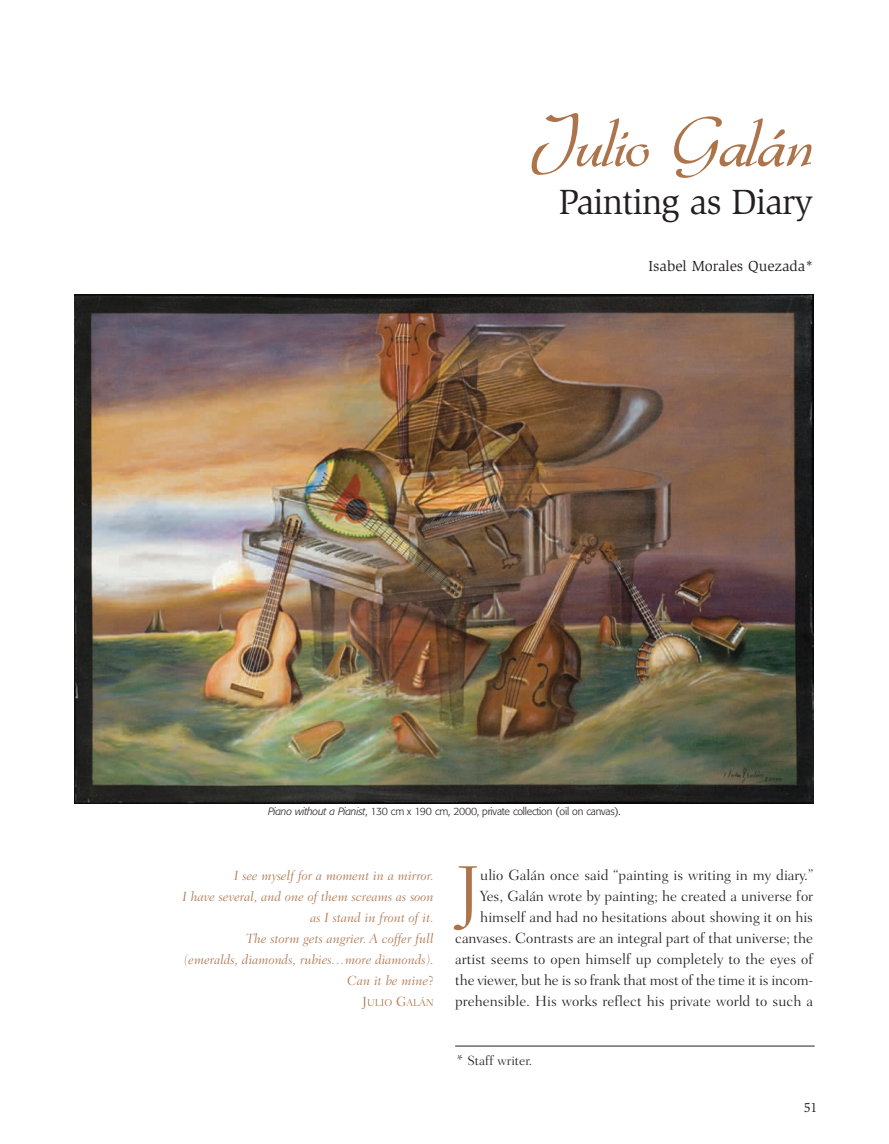
<style>
.page{position:relative;width:889px;height:1144px;background:#fff}
.page>*{position:absolute;margin:0;border:0;box-sizing:border-box;transform-origin:0 0}
.t1{font:72px "Gabrielle";letter-spacing:-.03em;color:#ad744b}
.t2{font:300 71.85px "Fairfield LH";color:#ad744b}
.t3{font:36px "Slimbach";letter-spacing:-.025em;color:#231f20}
.t4{font:300 15px/21px "Fairfield LH";color:#231f20;text-align:right}
.t5{font:15px "Slimbach";color:#231f20}
.t6{font:italic 300 13.5px/21px "Fairfield LH";color:#ad744b;text-align:right}
.t7{font:300 13.5px "Fairfield LH";color:#231f20}
.t8{font:13.5px "Slimbach";color:#231f20}
.t9{font:300 10.5px "Formata";letter-spacing:-.02em;color:#231f20}
.t10{font:300 10.2px "Fairfield LH";color:#ad744b}
.s1{font-style:italic}
.s2{font-style:normal}
.s3{font-size:13.5px}
</style>
<div class="page">
<img style="left:74px;top:294px;width:741px;height:753px">
<p class="t1" style="left:531px;top:101px;width:283px">Julio Galán</p>
<p class="t3" style="left:558px;top:188px;width:256px">Painting as Diary</p>
<p class="t5" style="left:648px;top:260px;width:166px">Isabel Morales Quezada*</p>
<p class="t9" style="left:268px;top:807px;width:354px"><span class="s1">Piano without a Pianist</span>, 130 cm x 190 cm, 2000, private collection (oil on canvas).</p>
<p class="t6" style="left:182px;top:866px;width:253px">I see myself for a moment in a mirror.<br>I have several, and one of them screams as soon as I stand in front of it.<br>The storm gets angrier. A coffer full<br>(emeralds, diamonds, rubies…more diamonds).<br>Can it be mine<span class="s2">?</span></p>
<p class="t10" style="left:362px;top:998px;width:73px"><span class="s3">J</span>ULIO <span class="s3">G</span>ALÁN</p>
<p class="t2" style="left:455px;top:862px;width:27px">J</p>
<p class="t4" style="left:455px;top:865px;width:359px">ulio Galán once said “painting is writing in my diary.” Yes, Galán wrote by painting; he created a universe for himself and had no hesitations about showing it on his canvases. Contrasts are an integral part of that universe; the artist seems to open himself up completely to the eyes of the viewer, but he is so frank that most of the time it is incom&shy;prehensible. His works reflect his private world to such a</p>
<p class="t7" style="left:456px;top:1055px;width:77px">* Staff writer.</p>
<p class="t8" style="left:803px;top:1102px;width:15px">51</p>
</div>
